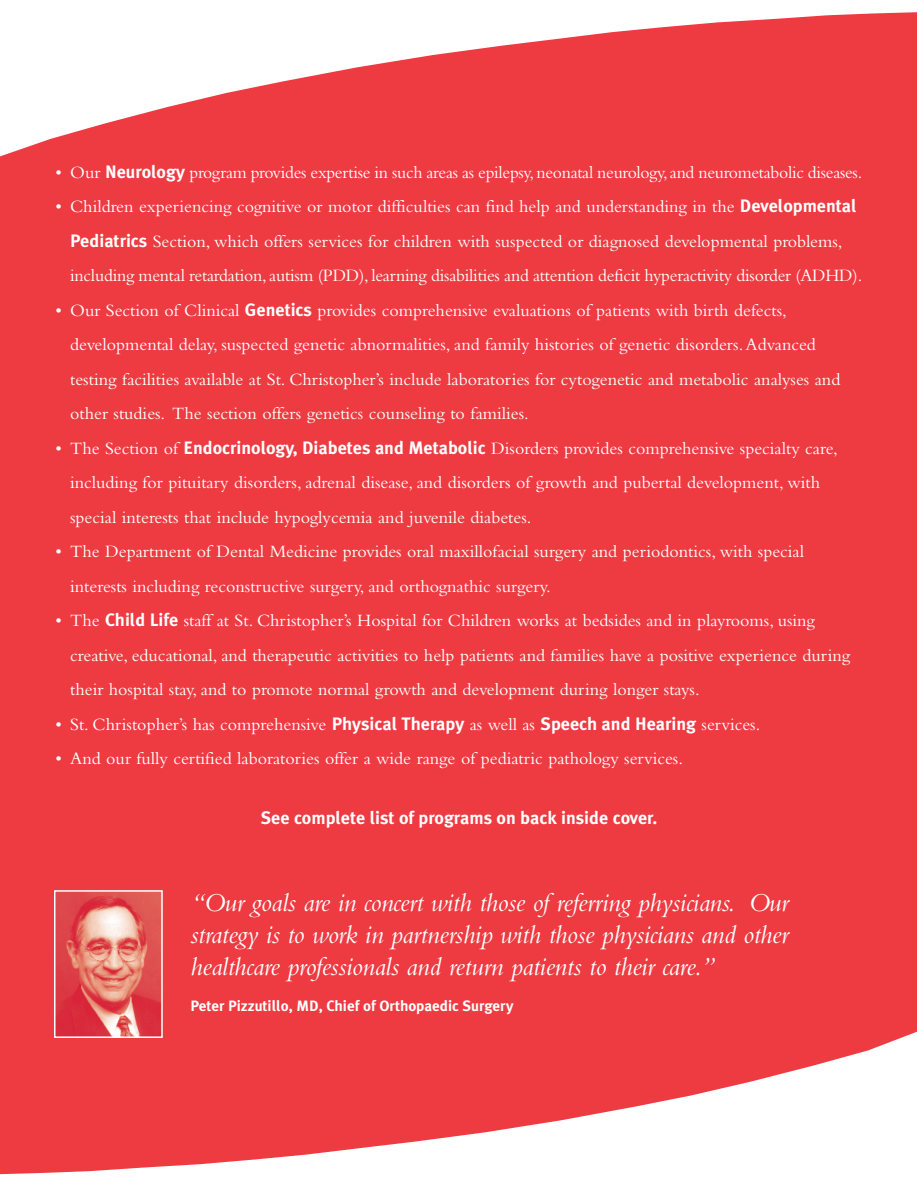
<style>
.page{position:relative;width:918px;height:1188px;background:#fff}
.page>*{position:absolute;margin:0;border:0;box-sizing:border-box;transform-origin:0 0}
.t1{font:italic 27px/32.4px "Bembo";letter-spacing:-.015em;color:#fff;text-align:justify}
.t2{font:18px/34.5px "Bembo";color:#fff}
.t3{font:700 18px "Meta Plus";color:#fff}
.t4{font:700 15px "Meta Plus";color:#fff}
.s1{font-family:"Meta Plus";font-weight:700}
</style>
<div class="page">
<div style="left:0;top:0;width:916px;height:1188px;background:#ee3a41"></div>
<svg style="left:0;top:1028px;width:917px;height:160px"></svg>
<svg style="left:0;top:0;width:917px;height:160px"></svg>
<img style="left:57px;top:893px;width:103px;height:142px">
<div style="left:54px;top:890px;width:109px;height:148px;border:2px solid #fff"></div>
<p class="t2" style="left:56px;top:156px;width:808px">• Our <span class="s1">Neurology</span> program provides expertise in such areas as epilepsy,neonatal neurology,and neurometabolic diseases.</p>
<p class="t2" style="left:70px;top:191px;width:794px;text-indent:-15px">• Children experiencing cognitive or motor difficulties can find help and understanding in the <span class="s1">Developmental<br>Pediatrics</span> Section, which offers services for children with suspected or diagnosed developmental problems, including mental retardation, autism (PDD), learning disabilities and attention deficit hyperactivity disorder (ADHD).</p>
<p class="t2" style="left:70px;top:294px;width:772px;text-indent:-15px">• Our Section of Clinical <span class="s1">Genetics</span> provides comprehensive evaluations of patients with birth defects, developmental delay, suspected genetic abnormalities, and family histories of genetic disorders.Advanced testing facilities available at St. Christopher’s include laboratories for cytogenetic and metabolic analyses and other studies. The section offers genetics counseling to families.</p>
<p class="t2" style="left:70px;top:432px;width:769px;text-indent:-15px">• The Section of <span class="s1">Endocrinology, Diabetes and Metabolic</span> Disorders provides comprehensive specialty care, including for pituitary disorders, adrenal disease, and disorders of growth and pubertal development, with special interests that include hypoglycemia and juvenile diabetes.</p>
<p class="t2" style="left:70px;top:536px;width:735px;text-indent:-15px">• The Department of Dental Medicine provides oral maxillofacial surgery and periodontics, with special interests including reconstructive surgery, and orthognathic surgery.</p>
<p class="t2" style="left:70px;top:605px;width:781px;text-indent:-15px">• The <span class="s1">Child Life</span> staff at St. Christopher’s Hospital for Children works at bedsides and in playrooms, using creative, educational, and therapeutic activities to help patients and families have a positive experience during their hospital stay, and to promote normal growth and development during longer stays.</p>
<p class="t2" style="left:56px;top:708px;width:706px">• St. Christopher’s has comprehensive <span class="s1">Physical Therapy</span> as well as <span class="s1">Speech and Hearing</span> services.</p>
<p class="t2" style="left:56px;top:743px;width:629px">• And our fully certified laboratories offer a wide range of pediatric pathology services.</p>
<p class="t3" style="left:261px;top:812px;width:398px">See complete list of programs on back inside cover.</p>
<h1 class="t1" style="left:190px;top:888px;width:600px">“Our goals are in concert with those of referring physicians. Our strategy is to work in partnership with those physicians and other healthcare professionals and return patients to their care.”</h1>
<p class="t4" style="left:190px;top:1001px;width:325px">Peter Pizzutillo, MD, Chief of Orthopaedic Surgery</p>
</div>
